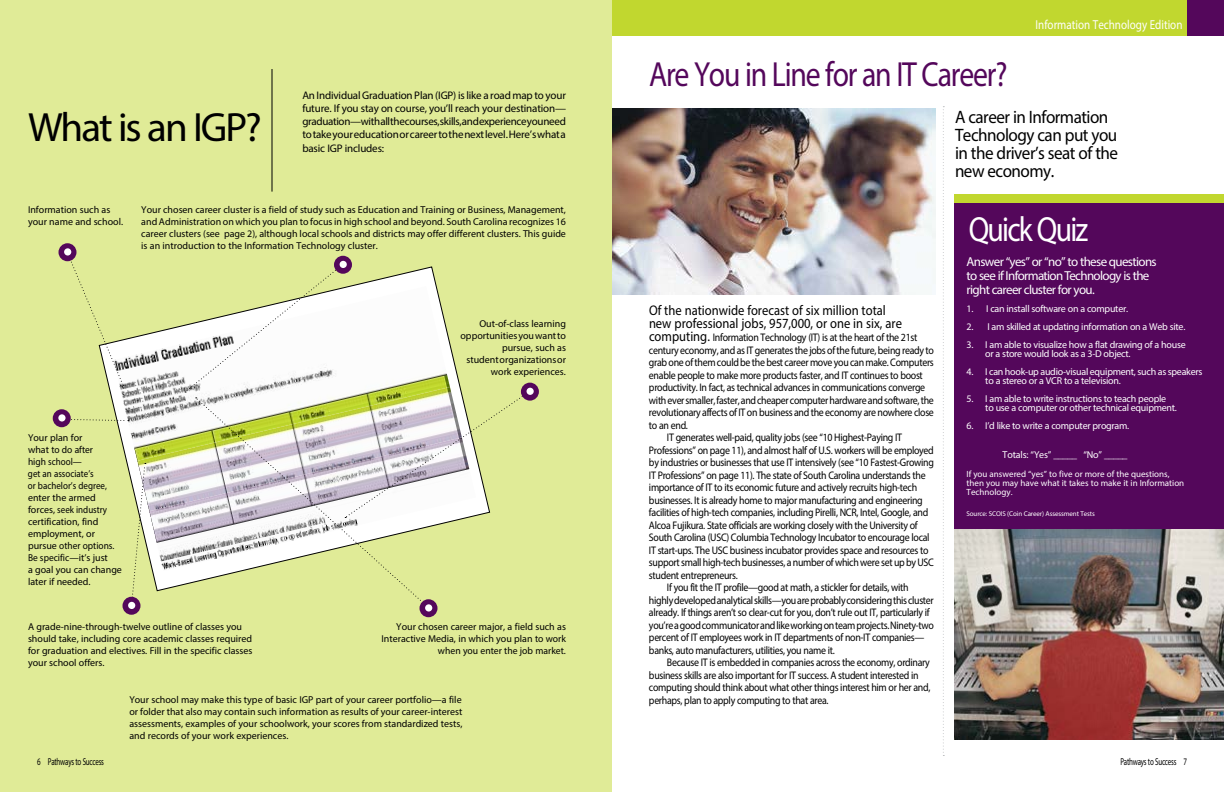
<style>
.page{position:relative;width:1224px;height:792px;background:#fff}
.page>*{position:absolute;margin:0;border:0;box-sizing:border-box;transform-origin:0 0}
.t1{font:41px "Myriad Pro";color:#000}
.t2{font:35px "Myriad Pro";letter-spacing:-.04em;color:#54075b;scale:.85 1}
.t3{font:35px "Myriad Pro";letter-spacing:-.055em;color:#fff;scale:.85 1}
.t4{font:18px/18px "Myriad Pro";letter-spacing:-.03em;color:#000;scale:.95 1}
.t5{font:14px/13px "Myriad Pro";color:#000;scale:.9 1}
.t6{font:13px/14px "Myriad Pro";letter-spacing:-.05em;color:#fff}
.t7{font:13px "Myriad Pro";color:#fff;scale:.85 1}
.t8{font:12px "Myriad Pro";color:#fff;scale:.85 1}
.t9{font:11px "Myriad Pro";letter-spacing:-.03em;color:#000;scale:.9 1}
.t10{font:11px/13.2px "Myriad Pro";letter-spacing:-.03em;color:#000;text-align:justify}
.t11{font:10px/12px "Myriad Pro";color:#000}
.t12{font:10px/9px "Myriad Pro";letter-spacing:-.025em;color:#fff}
.t13{font:10px "Myriad Pro";color:#000;scale:.7 1}
.t14{font:9px/9px "Myriad Pro";color:#fff}
.t15{font:7px "Myriad Pro";letter-spacing:-.015em;color:#fff}
.s1{font-size:14px}
</style>
<div class="page">
<div style="left:0;top:0;width:612px;height:792px;background:#e0eb97"></div>
<hr style="left:272px;top:69px;width:1px;height:123px;background:#000">
<svg style="left:108px;top:324px;width:359px;height:267px"></svg>
<svg style="left:67px;top:250px;width:57px;height:136px"></svg>
<svg style="left:70px;top:418px;width:59px;height:4px"></svg>
<svg style="left:130px;top:463px;width:16px;height:147px"></svg>
<svg style="left:195px;top:518px;width:234px;height:90px"></svg>
<svg style="left:185px;top:266px;width:346px;height:252px"></svg>
<div style="left:521px;top:383px;width:18px;height:18px;background:#54075b;border-radius:50%"></div>
<div style="left:527px;top:388px;width:7px;height:7px;background:#fff;border-radius:50%"></div>
<div style="left:334px;top:256px;width:18px;height:18px;background:#54075b;border-radius:50%"></div>
<div style="left:340px;top:261px;width:7px;height:7px;background:#fff;border-radius:50%"></div>
<div style="left:58px;top:243px;width:18px;height:18px;background:#54075b;border-radius:50%"></div>
<div style="left:64px;top:248px;width:7px;height:8px;background:#fff;border-radius:50%"></div>
<div style="left:53px;top:409px;width:18px;height:18px;background:#54075b;border-radius:50%"></div>
<div style="left:58px;top:414px;width:8px;height:8px;background:#fff;border-radius:50%"></div>
<div style="left:122px;top:597px;width:18px;height:18px;background:#54075b;border-radius:50%"></div>
<div style="left:128px;top:602px;width:7px;height:7px;background:#fff;border-radius:50%"></div>
<div style="left:420px;top:599px;width:18px;height:18px;background:#54075b;border-radius:50%"></div>
<div style="left:425px;top:604px;width:7px;height:8px;background:#fff;border-radius:50%"></div>
<svg style="left:943px;top:106px;width:1px;height:650px"></svg>
<img style="left:612px;top:108px;width:323px;height:187px">
<div style="left:954px;top:195px;width:270px;height:366px;background:#54075b"></div>
<div style="left:954px;top:194px;width:270px;height:9px;background:#c1d72f"></div>
<img style="left:954px;top:529px;width:270px;height:211px">
<div style="left:612px;top:0;width:612px;height:36px;background:#c1d72f"></div>
<div style="left:1188px;top:0;width:36px;height:36px;background:#54075b"></div>
<h1 class="t1" style="left:28px;top:102px;width:235px">What is an IGP?</h1>
<p class="t10" style="left:302px;top:88px;width:265px">An Individual Graduation Plan (IGP) is like a road map to your future. If you stay on course, you’ll reach your destination— graduation—with all the courses, skills, and experience you need to take your education or career to the next level. Here’s what a basic IGP includes:</p>
<p class="t11" style="left:28px;top:204px;width:97px">Information such as your name and school.</p>
<p class="t11" style="left:141px;top:204px;width:426px;text-align:justify">Your chosen career cluster is a field of study such as Education and Training or Business, Management, and Administration on which you plan to focus in high school and beyond. South Carolina recognizes 16 career clusters (see page 2), although local schools and districts may offer different clusters. This guide is an introduction to the Information Technology cluster.</p>
<p class="t11" style="left:460px;top:318px;width:107px;text-align:right">Out-of-class learning opportunities you want to pursue, such as<br>student organizations or work experiences.</p>
<p class="t11" style="left:28px;top:432px;width:95px">Your plan for<br>what to do after<br>high school—<br>get an associate’s<br>or bachelor’s degree, enter the armed forces, seek industry certification, find employment, or pursue other options.<br>Be specific—it’s just<br>a goal you can change later if needed.</p>
<p class="t11" style="left:28px;top:621px;width:226px">A grade-nine-through-twelve outline of classes you should take, including core academic classes required for graduation and electives. Fill in the specific classes your school offers.</p>
<p class="t11" style="left:129px;top:694px;width:335px;text-align:justify">Your school may make this type of basic IGP part of your career portfolio—a file or folder that also may contain such information as results of your career-interest assessments, examples of your schoolwork, your scores from standardized tests, and records of your work experiences.</p>
<p class="t11" style="left:382px;top:621px;width:186px;text-align:right">Your chosen career major, a field such as<br>Interactive Media, in which you plan to work when you enter the job market.</p>
<p class="t13" style="left:37px;top:756px;width:97px">6 Pathways to Success</p>
<h2 class="t2" style="left:649px;top:52px;width:423px">Are You in Line for an IT Career?</h2>
<p class="t8" style="left:1119px;top:14px;width:73px">[ Edition Name ]</p>
<p class="t7" style="left:1036px;top:17px;width:174px">Information Technology Edition</p>
<p class="t5" style="left:649px;top:304px;width:283px">Of the nationwide forecast of six million total new professional jobs, 957,000, or one in six, are</p>
<p class="t9" style="left:649px;top:331px;width:300px"><span class="s1">computing.</span> Information Technology (IT) is at the heart of the 21st</p>
<p class="t9" style="left:649px;top:343px;width:318px">century economy, and as IT generates the jobs of the future, being ready to</p>
<p class="t9" style="left:649px;top:356px;width:318px">grab one of them could be the best career move you can make. Computers</p>
<p class="t9" style="left:649px;top:368px;width:306px">enable people to make more products faster, and IT continues to boost</p>
<p class="t9" style="left:649px;top:381px;width:308px">productivity. In fact, as technical advances in communications converge</p>
<p class="t9" style="left:649px;top:393px;width:318px">with ever smaller, faster, and cheaper computer hardware and software, the</p>
<p class="t9" style="left:649px;top:406px;width:318px">revolutionary affects of IT on business and the economy are nowhere close</p>
<p class="t9" style="left:649px;top:418px;width:45px">to an end.</p>
<p class="t9" style="left:667px;top:431px;width:263px">IT generates well-paid, quality jobs (see “10 Highest-Paying IT</p>
<p class="t9" style="left:649px;top:443px;width:318px">Professions” on page 11), and almost half of U.S. workers will be employed</p>
<p class="t9" style="left:649px;top:456px;width:318px">by industries or businesses that use IT intensively (see “10 Fastest-Growing</p>
<p class="t9" style="left:649px;top:468px;width:309px">IT Professions” on page 11). The state of South Carolina understands the</p>
<p class="t9" style="left:649px;top:481px;width:300px">importance of IT to its economic future and actively recruits high-tech</p>
<p class="t9" style="left:649px;top:493px;width:306px">businesses. It is already home to major manufacturing and engineering</p>
<p class="t9" style="left:649px;top:506px;width:312px">facilities of high-tech companies, including Pirelli, NCR, Intel, Google, and</p>
<p class="t9" style="left:649px;top:518px;width:301px">Alcoa Fujikura. State officials are working closely with the University of</p>
<p class="t9" style="left:649px;top:531px;width:313px">South Carolina (USC) Columbia Technology Incubator to encourage local</p>
<p class="t9" style="left:649px;top:543px;width:312px">IT start-ups. The USC business incubator provides space and resources to</p>
<p class="t9" style="left:649px;top:556px;width:305px">support small high-tech businesses, a number of which were set up by USC</p>
<p class="t9" style="left:649px;top:568px;width:100px">student entrepreneurs.</p>
<p class="t9" style="left:667px;top:581px;width:270px">If you fit the IT profile—good at math, a stickler for details, with</p>
<p class="t9" style="left:649px;top:593px;width:318px">highly developed analytical skills—you are probably considering this cluster</p>
<p class="t9" style="left:649px;top:606px;width:314px">already. If things aren’t so clear-cut for you, don’t rule out IT, particularly if</p>
<p class="t9" style="left:649px;top:618px;width:318px">you’re a good communicator and like working on team projects. Ninety-two</p>
<p class="t9" style="left:649px;top:631px;width:308px">percent of IT employees work in IT departments of non-IT companies—</p>
<p class="t9" style="left:649px;top:643px;width:208px">banks, auto manufacturers, utilities, you name it.</p>
<p class="t9" style="left:667px;top:656px;width:294px">Because IT is embedded in companies across the economy, ordinary</p>
<p class="t9" style="left:649px;top:668px;width:301px">business skills are also important for IT success. A student interested in</p>
<p class="t9" style="left:649px;top:681px;width:314px">computing should think about what other things interest him or her and,</p>
<p class="t9" style="left:649px;top:693px;width:201px">perhaps, plan to apply computing to that area.</p>
<h3 class="t4" style="left:955px;top:108px;width:173px">A career in Information<br>Technology can put you in the driver’s seat of the new economy.</h3>
<h2 class="t3" style="left:969px;top:208px;width:142px">Quick Quiz</h2>
<p class="t6" style="left:967px;top:254px;width:192px">Answer “yes” or “no” to these questions to see if Information Technology is the right career cluster for you.</p>
<p class="t12" style="left:967px;top:304px;width:163px">1. I can install software on a computer.</p>
<p class="t12" style="left:967px;top:322px;width:220px">2. I am skilled at updating information on a Web site.</p>
<p class="t12" style="left:985px;top:340px;width:202px;text-indent:-19px">3. I am able to visualize how a flat drawing of a house or a store would look as a 3-D object.</p>
<p class="t12" style="left:985px;top:367px;width:219px;text-indent:-19px">4. I can hook-up audio-visual equipment, such as speakers to a stereo or a VCR to a television.</p>
<p class="t12" style="left:985px;top:394px;width:193px;text-indent:-19px">5. I am able to write instructions to teach people to use a computer or other technical equipment.</p>
<p class="t12" style="left:967px;top:421px;width:164px">6. I’d like to write a computer program.</p>
<p class="t12" style="left:967px;top:450px;width:15px">T</p>
<p class="t12" style="left:1007px;top:450px;width:122px">otals: “Yes” _____ “No” _____</p>
<p class="t14" style="left:967px;top:469px;width:219px">If you answered “yes” to five or more of the questions, then you may have what it takes to make it in Information<br>Technology.</p>
<p class="t15" style="left:967px;top:509px;width:130px">Source: SCO IS (Coin Career) Assessment Tests</p>
<p class="t13" style="left:1120px;top:756px;width:97px">Pathways to Success 7</p>
</div>
